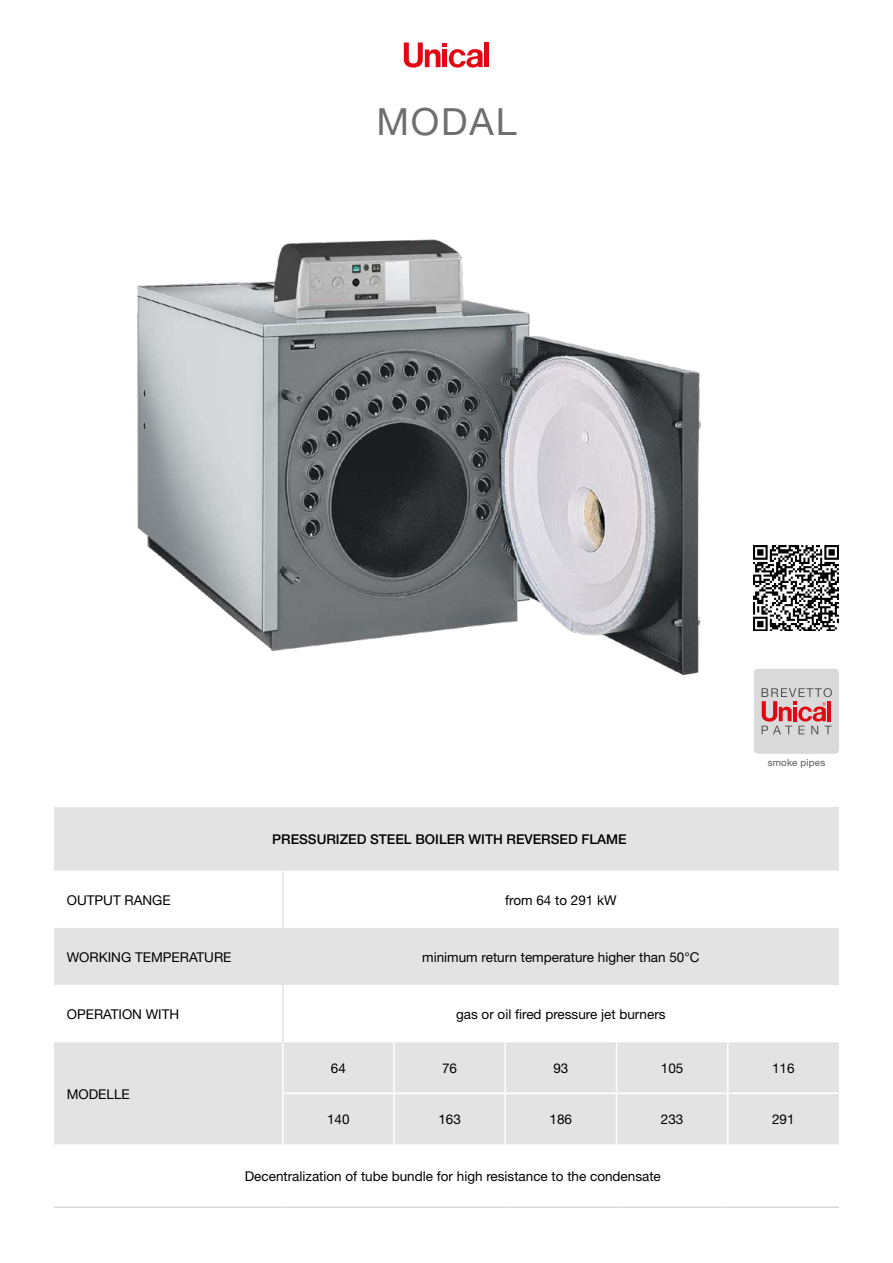
<style>
.page{position:relative;width:893px;height:1263px;background:#fff}
.page>*{position:absolute;margin:0;border:0;box-sizing:border-box;transform-origin:0 0}
.t1{font:37.5px "Helvetica Neue";letter-spacing:.05em;color:#706f6f}
.t2{font:13.5px "Helvetica Neue";color:#000}
.t3{font:500 13.5px "Helvetica Neue";color:#000}
.t4{font:9.75px "Helvetica Neue";letter-spacing:.02em;color:#575756}
</style>
<div class="page">
<svg style="left:54px;top:807px;width:785px;height:337px;fill:#e3e3e3"></svg>
<hr style="left:282px;top:871px;width:2px;height:57px;background:#e3e3e3">
<hr style="left:282px;top:928px;width:2px;height:57px;background:#e3e3e3">
<hr style="left:282px;top:1042px;width:2px;height:50px;background:#fff">
<hr style="left:393px;top:1042px;width:2px;height:50px;background:#fff">
<hr style="left:504px;top:1042px;width:2px;height:50px;background:#fff">
<hr style="left:616px;top:1042px;width:1px;height:50px;background:#fff">
<hr style="left:727px;top:1042px;width:1px;height:50px;background:#fff">
<hr style="left:282px;top:1094px;width:2px;height:50px;background:#fff">
<hr style="left:393px;top:1094px;width:2px;height:50px;background:#fff">
<hr style="left:504px;top:1094px;width:2px;height:50px;background:#fff">
<hr style="left:616px;top:1094px;width:1px;height:50px;background:#fff">
<hr style="left:727px;top:1094px;width:1px;height:50px;background:#fff">
<hr style="left:282px;top:1092px;width:112px;height:2px;background:#fff">
<hr style="left:394px;top:1092px;width:111px;height:2px;background:#fff">
<hr style="left:505px;top:1092px;width:111px;height:2px;background:#fff">
<hr style="left:616px;top:1092px;width:112px;height:2px;background:#fff">
<hr style="left:728px;top:1092px;width:111px;height:2px;background:#fff">
<hr style="left:282px;top:985px;width:2px;height:57px;background:#e3e3e3">
<hr style="left:54px;top:1206px;width:229px;height:2px;background:#dadada">
<hr style="left:283px;top:1206px;width:111px;height:2px;background:#dadada">
<hr style="left:394px;top:1206px;width:111px;height:2px;background:#dadada">
<hr style="left:505px;top:1206px;width:111px;height:2px;background:#dadada">
<hr style="left:616px;top:1206px;width:112px;height:2px;background:#dadada">
<hr style="left:728px;top:1206px;width:111px;height:2px;background:#dadada">
<img style="left:137px;top:239px;width:564px;height:437px">
<svg style="left:404px;top:43px;width:79px;height:25px"></svg>
<div style="left:442px;top:50px;width:5px;height:17px;background:#e30613"></div>
<hr style="left:485px;top:43px;width:4px;height:24px;background:#e30613">
<div style="left:754px;top:669px;width:85px;height:85px;background:#dadada;border-radius:4px"></div>
<svg style="left:762px;top:688px;width:70px;height:46px"></svg>
<img style="left:754px;top:545px;width:85px;height:85px">
<h1 class="t1" style="left:376px;top:99px;width:142px">MODAL</h1>
<p class="t3" style="left:272px;top:831px;width:356px">PRESSURIZED STEEL BOILER WITH REVERSED FLAME</p>
<p class="t2" style="left:67px;top:892px;width:105px">OUTPUT RANGE</p>
<p class="t2" style="left:505px;top:892px;width:113px">from 64 to 291 kW</p>
<p class="t2" style="left:67px;top:949px;width:166px">WORKING TEMPERATURE</p>
<p class="t2" style="left:422px;top:949px;width:279px">minimum return temperature higher than 50°C</p>
<p class="t2" style="left:67px;top:1006px;width:114px">OPERATION WITH</p>
<p class="t2" style="left:456px;top:1006px;width:211px">gas or oil fired pressure jet burners</p>
<p class="t4" style="left:768px;top:757px;width:59px">smoke pipes</p>
<p class="t2" style="left:67px;top:1086px;width:65px">MODELLE</p>
<p class="t2" style="left:331px;top:1060px;width:17px">64</p>
<p class="t2" style="left:442px;top:1060px;width:17px">76</p>
<p class="t2" style="left:553px;top:1060px;width:17px">93</p>
<p class="t2" style="left:661px;top:1060px;width:24px">105</p>
<p class="t2" style="left:772px;top:1060px;width:24px">116</p>
<p class="t2" style="left:327px;top:1111px;width:24px">140</p>
<p class="t2" style="left:438px;top:1111px;width:24px">163</p>
<p class="t2" style="left:550px;top:1111px;width:24px">186</p>
<p class="t2" style="left:661px;top:1111px;width:24px">233</p>
<p class="t2" style="left:772px;top:1111px;width:24px">291</p>
<p class="t2" style="left:245px;top:1168px;width:418px">Decentralization of tube bundle for high resistance to the condensate</p>
</div>
